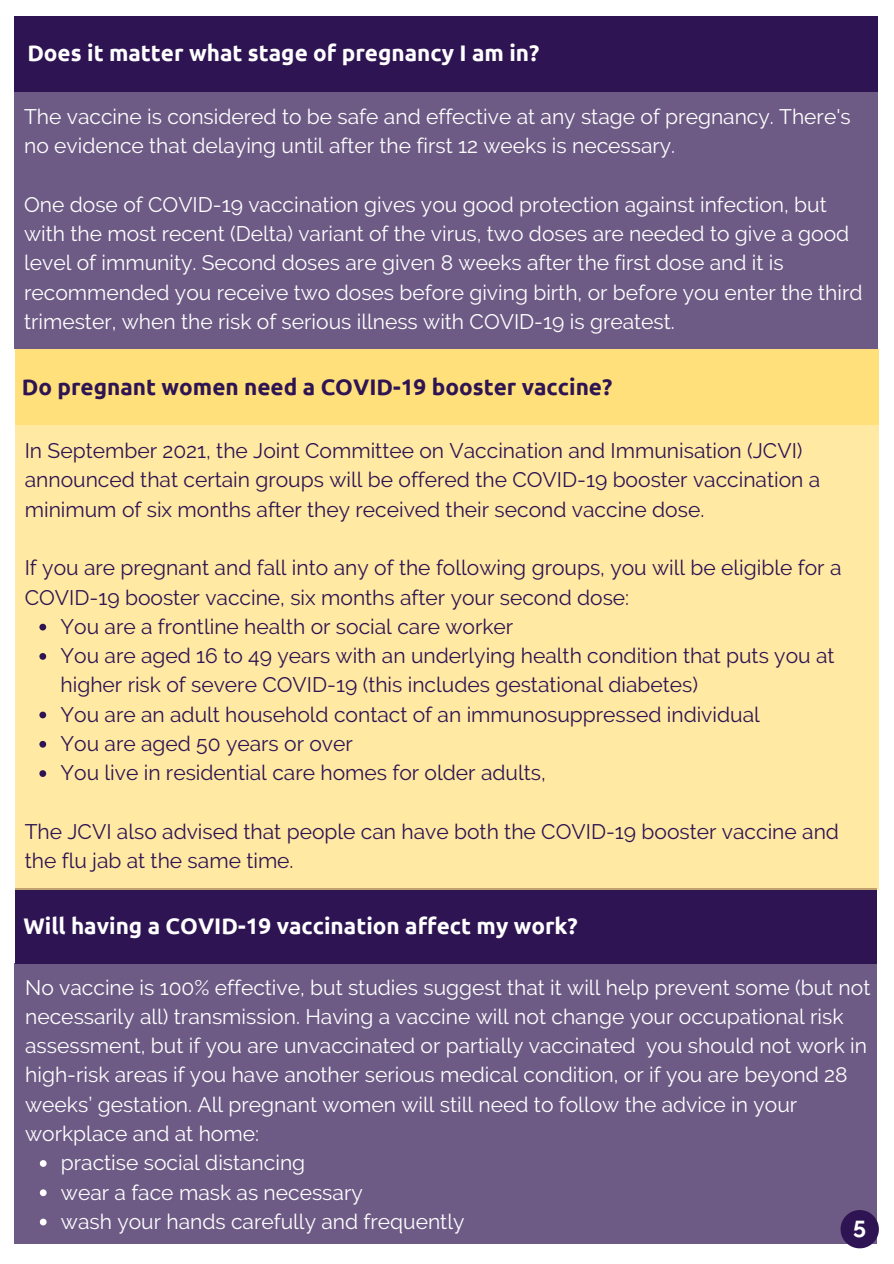
<style>
.page{position:relative;width:894px;height:1264px;background:#fff}
.page>*{position:absolute;margin:0;border:0;box-sizing:border-box;transform-origin:0 0}
.t1{font:700 23.25px "Raleway";color:#fff}
.t2{font:700 22.5px "Ubuntu";color:#fff}
.t3{font:700 22.5px "Ubuntu";color:#2e1452}
.t4{font:21px/29.2px "Raleway";color:#fff}
.t5{font:21px/29.2px "Raleway";color:#2e1452}
</style>
<div class="page">
<div style="left:15px;top:888px;width:861px;height:76px;background:#2e1452"></div>
<div style="left:14px;top:963px;width:862px;height:280px;background:#6d5b86"></div>
<svg style="left:40px;top:1160px;width:7px;height:6px"></svg>
<svg style="left:40px;top:1189px;width:7px;height:7px"></svg>
<svg style="left:40px;top:1218px;width:7px;height:7px"></svg>
<svg style="left:840px;top:1209px;width:38px;height:39px"></svg>
<div style="left:14px;top:91px;width:863px;height:258px;background:#6d5b86"></div>
<div style="left:14px;top:16px;width:863px;height:75px;background:#2e1452"></div>
<div style="left:15px;top:349px;width:862px;height:75px;background:#ffe07b"></div>
<div style="left:15px;top:424px;width:862px;height:465px;background:#ffe9a3"></div>
<svg style="left:39px;top:623px;width:7px;height:7px"></svg>
<svg style="left:39px;top:653px;width:7px;height:6px"></svg>
<svg style="left:39px;top:711px;width:7px;height:7px"></svg>
<svg style="left:39px;top:741px;width:7px;height:6px"></svg>
<svg style="left:39px;top:770px;width:7px;height:7px"></svg>
<p class="t2" style="left:27px;top:40px;width:513px">Does it matter what stage of pregnancy I am in?</p>
<p class="t4" style="left:24px;top:102px;width:827px">The vaccine is considered to be safe and effective at any stage of pregnancy. There's no evidence that delaying until after the first 12 weeks is necessary.</p>
<p class="t4" style="left:24px;top:190px;width:839px">One dose of COVID-19 vaccination gives you good protection against infection, but with the most recent (Delta) variant of the virus, two doses are needed to give a good level of immunity. Second doses are given 8 weeks after the first dose and it is recommended you receive two doses before giving birth, or before you enter the third trimester, when the risk of serious illness with COVID-19 is greatest.</p>
<p class="t3" style="left:22px;top:373px;width:592px">Do pregnant women need a COVID-19 booster vaccine?</p>
<p class="t5" style="left:25px;top:436px;width:796px">In September 2021, the Joint Committee on Vaccination and Immunisation (JCVI) announced that certain groups will be offered the COVID-19 booster vaccination a minimum of six months after they received their second vaccine dose.</p>
<p class="t5" style="left:25px;top:553px;width:818px">If you are pregnant and fall into any of the following groups, you will be eligible for a<br>COVID-19 booster vaccine, six months after your second dose:</p>
<p class="t5" style="left:60px;top:612px;width:454px">You are a frontline health or social care worker</p>
<p class="t5" style="left:60px;top:641px;width:775px">You are aged 16 to 49 years with an underlying health condition that puts you at higher risk of severe COVID-19 (this includes gestational diabetes)</p>
<p class="t5" style="left:60px;top:699px;width:700px">You are an adult household contact of an immunosuppressed individual</p>
<p class="t5" style="left:60px;top:729px;width:294px">You are aged 50 years or over</p>
<p class="t5" style="left:60px;top:758px;width:486px">You live in residential care homes for older adults,</p>
<p class="t5" style="left:25px;top:816px;width:815px">The JCVI also advised that people can have both the COVID-19 booster vaccine and the flu jab at the same time.</p>
<p class="t2" style="left:23px;top:913px;width:555px">Will having a COVID-19 vaccination affect my work?</p>
<p class="t4" style="left:25px;top:972px;width:846px">No vaccine is 100% effective, but studies suggest that it will help prevent some (but not necessarily all) transmission. Having a vaccine will not change your occupational risk assessment, but if you are unvaccinated or partially vaccinated you should not work in high-risk areas if you have another serious medical condition, or if you are beyond 28 weeks’ gestation. All pregnant women will still need to follow the advice in your workplace and at home:</p>
<p class="t4" style="left:61px;top:1148px;width:246px">practise social distancing</p>
<p class="t4" style="left:61px;top:1177px;width:303px">wear a face mask as necessary</p>
<p class="t4" style="left:61px;top:1206px;width:405px">wash your hands carefully and frequently</p>
<p class="t1" style="left:852px;top:1212px;width:14px">5</p>
</div>
